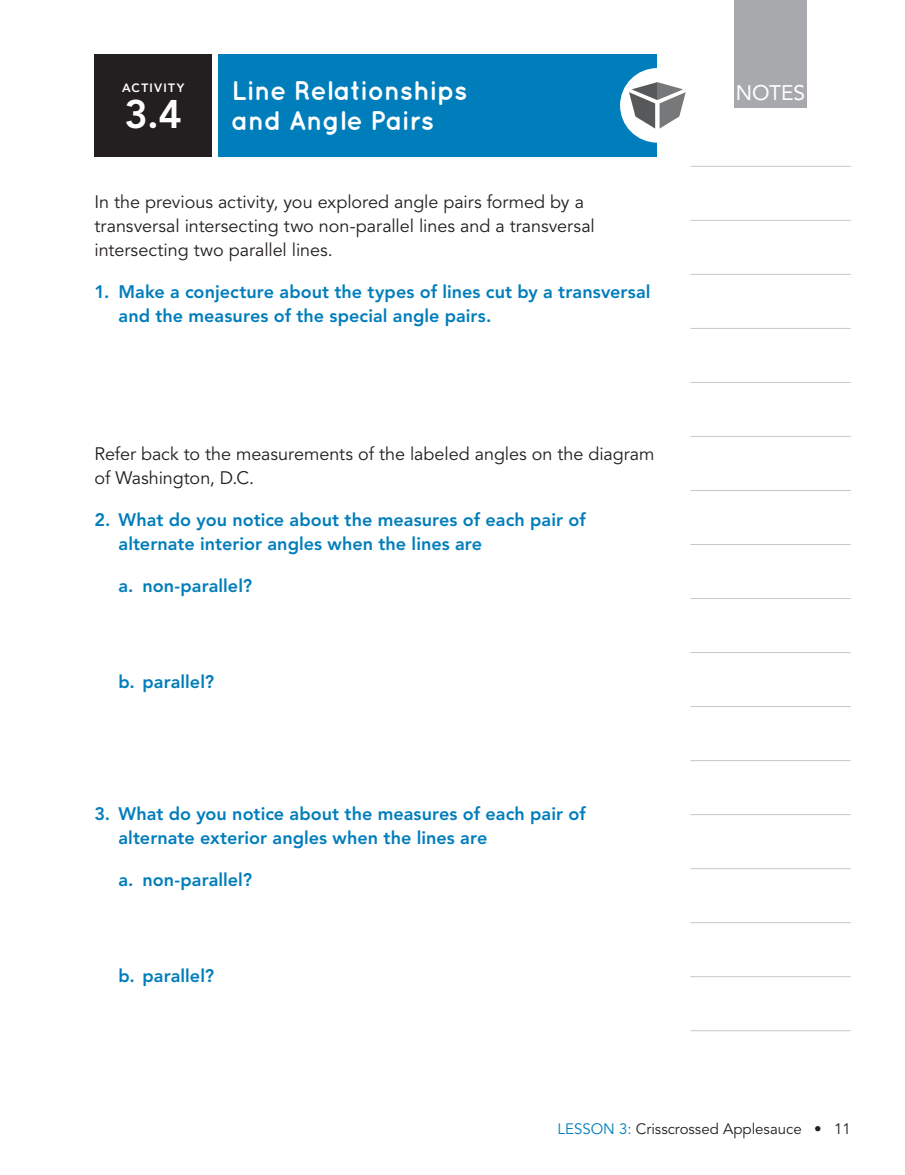
<style>
.page{position:relative;width:905px;height:1175px;background:#fff}
.page>*{position:absolute;margin:0;border:0;box-sizing:border-box;transform-origin:0 0}
.t1{font:800 39.6px "Avenir LT Std";color:#fff}
.t2{font:700 27px/30px "Quicksand";letter-spacing:-.01em;color:#fff}
.t3{font:21px "Avenir LT Std";letter-spacing:-.005em;color:#fff}
.t4{font:800 18px/24px "Avenir LT Std";color:#007dbb}
.t5{font:18px/24px "Avenir LT Std";letter-spacing:-.005em;color:#231f20}
.t6{font:15px "Avenir LT Std";color:#231f20}
.t7{font:800 12px "Avenir LT Std";letter-spacing:.11em;color:#fff}
.s1{color:#007dbb}
</style>
<div class="page">
<div style="left:734px;top:0;width:73px;height:107px;background:#a8a9ad"></div>
<hr style="left:690px;top:166px;width:160px;height:1px;background:#c7c8ca">
<hr style="left:690px;top:220px;width:160px;height:1px;background:#c7c8ca">
<hr style="left:690px;top:274px;width:160px;height:1px;background:#c7c8ca">
<hr style="left:690px;top:328px;width:160px;height:1px;background:#c7c8ca">
<hr style="left:690px;top:382px;width:160px;height:1px;background:#c7c8ca">
<hr style="left:690px;top:436px;width:160px;height:1px;background:#c7c8ca">
<hr style="left:690px;top:490px;width:160px;height:1px;background:#c7c8ca">
<hr style="left:690px;top:544px;width:160px;height:1px;background:#c7c8ca">
<hr style="left:690px;top:598px;width:160px;height:1px;background:#c7c8ca">
<hr style="left:690px;top:652px;width:160px;height:1px;background:#c7c8ca">
<hr style="left:690px;top:706px;width:160px;height:1px;background:#c7c8ca">
<hr style="left:690px;top:760px;width:160px;height:1px;background:#c7c8ca">
<hr style="left:690px;top:814px;width:160px;height:1px;background:#c7c8ca">
<hr style="left:690px;top:868px;width:160px;height:1px;background:#c7c8ca">
<hr style="left:690px;top:922px;width:160px;height:1px;background:#c7c8ca">
<hr style="left:690px;top:976px;width:160px;height:1px;background:#c7c8ca">
<hr style="left:690px;top:1030px;width:160px;height:1px;background:#c7c8ca">
<div style="left:218px;top:54px;width:439px;height:103px;background:#007dbb"></div>
<div style="left:94px;top:54px;width:118px;height:103px;background:#231f20"></div>
<div style="left:620px;top:69px;width:74px;height:73px;background:#fff;border-radius:50%"></div>
<div style="left:620px;top:68px;width:74px;height:75px;border:2px solid #fff;border-radius:50%"></div>
<svg style="left:629px;top:82px;width:28px;height:47px"></svg>
<svg style="left:657px;top:76px;width:29px;height:58px"></svg>
<p class="t7" style="left:122px;top:81px;width:64px">ACTIVITY</p>
<h1 class="t1" style="left:125px;top:91px;width:59px">3.4</h1>
<h2 class="t2" style="left:231px;top:74px;width:237px">Line Relationships and Angle Pairs</h2>
<p class="t5" style="left:94px;top:190px;width:502px">In the previous activity, you explored angle pairs formed by a transversal intersecting two non-parallel lines and a transversal intersecting two parallel lines.</p>
<p class="t4" style="left:118px;top:279px;width:533px;text-indent:-24px">1. Make a conjecture about the types of lines cut by a transversal and the measures of the special angle pairs.</p>
<p class="t5" style="left:94px;top:442px;width:561px">Refer back to the measurements of the labeled angles on the diagram of Washington, D.C.</p>
<p class="t4" style="left:118px;top:507px;width:468px;text-indent:-24px">2. What do you notice about the measures of each pair of alternate interior angles when the lines are</p>
<p class="t4" style="left:118px;top:573px;width:135px">a. non-parallel?</p>
<p class="t4" style="left:118px;top:669px;width:97px">b. parallel?</p>
<p class="t4" style="left:118px;top:801px;width:468px;text-indent:-24px">3. What do you notice about the measures of each pair of alternate exterior angles when the lines are</p>
<p class="t4" style="left:118px;top:867px;width:135px">a. non-parallel?</p>
<p class="t4" style="left:118px;top:963px;width:97px">b. parallel?</p>
<p class="t3" style="left:736px;top:80px;width:71px">NOTES</p>
<p class="t6" style="left:557px;top:1120px;width:295px"><span class="s1">LESSON 3:</span> Crisscrossed Applesauce • 11</p>
</div>
